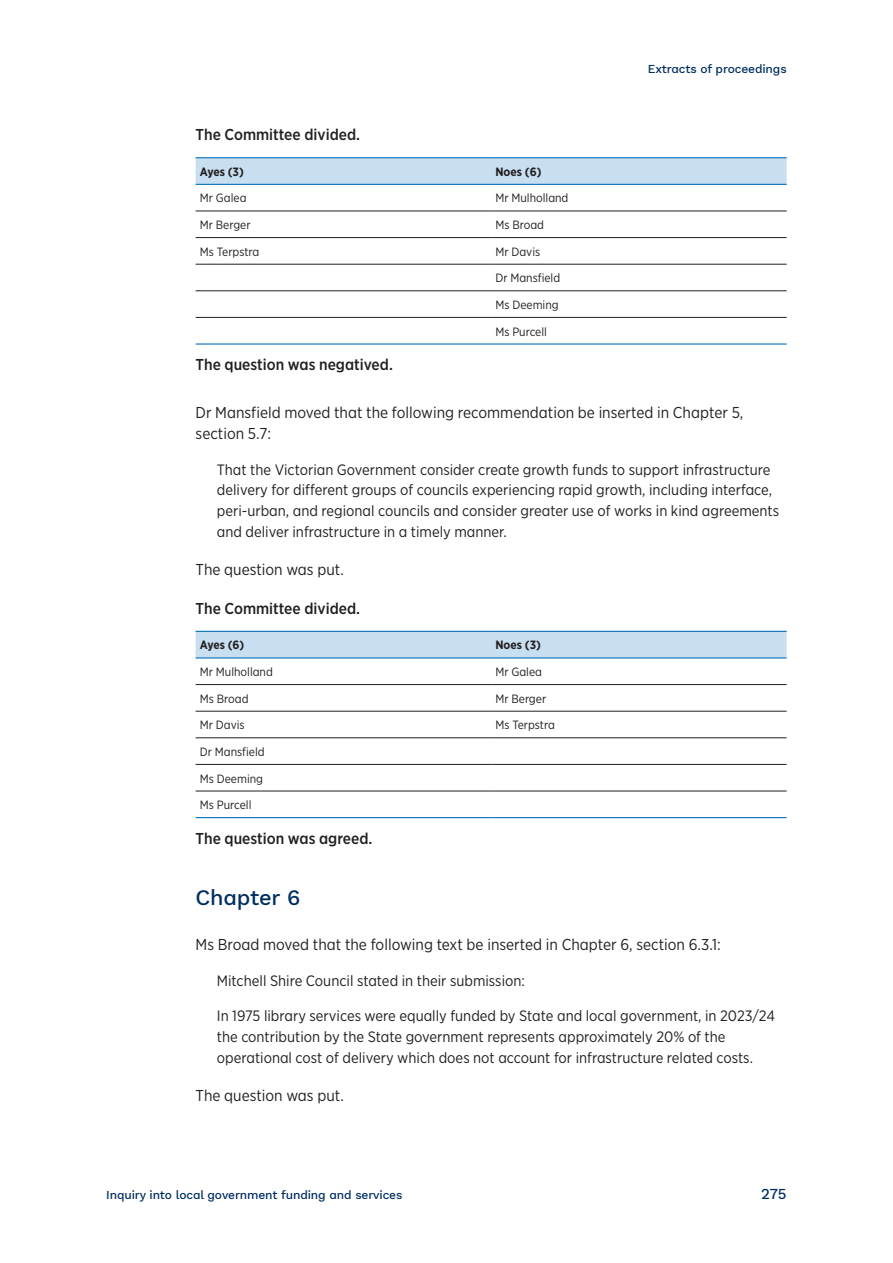
<style>
.page{position:relative;width:893px;height:1263px;background:#fff}
.page>*{position:absolute;margin:0;border:0;box-sizing:border-box;transform-origin:0 0}
.Heading_2_no_number{font:500 21.75px "Work Sans";letter-spacing:-.01em;color:#002e60}
.Body{font:15.75px/21.6px "Gotham Narrow";color:#231f20}
.EP_Motion_Agreed_Denied{font:500 15.75px "Gotham Narrow";color:#231f20}
.EP_Committee_Divided{font:500 15.75px "Gotham Narrow";color:#231f20}
.t1{font:15px/20.7px "Gotham Narrow";color:#231f20}
.t2{font:500 15px "Work Sans";color:#002e60}
.Table_Body{font:12px "Gotham Narrow";color:#231f20}
.t3{font:500 12px "Work Sans";letter-spacing:-.01em;color:#002e60}
.Table_Header{font:700 12px "Gotham Narrow";color:#231f20}
</style>
<div class="page">
<svg style="left:196px;top:158px;width:591px;height:26px;background:#c4dcf0"></svg>
<hr style="left:196px;top:211px;width:295px;height:1px;background:#231f20">
<hr style="left:491px;top:211px;width:296px;height:1px;background:#231f20">
<hr style="left:196px;top:237px;width:295px;height:1px;background:#231f20">
<hr style="left:491px;top:237px;width:296px;height:1px;background:#231f20">
<hr style="left:196px;top:264px;width:295px;height:1px;background:#231f20">
<hr style="left:491px;top:264px;width:296px;height:1px;background:#231f20">
<hr style="left:196px;top:291px;width:295px;height:1px;background:#231f20">
<hr style="left:491px;top:291px;width:296px;height:1px;background:#231f20">
<hr style="left:196px;top:317px;width:295px;height:1px;background:#231f20">
<hr style="left:491px;top:317px;width:296px;height:1px;background:#231f20">
<hr style="left:196px;top:157px;width:295px;height:1px;background:#0970b9">
<hr style="left:491px;top:157px;width:296px;height:1px;background:#0970b9">
<hr style="left:196px;top:184px;width:295px;height:1px;background:#0970b9">
<hr style="left:491px;top:184px;width:296px;height:1px;background:#0970b9">
<hr style="left:196px;top:343px;width:295px;height:2px;background:#0970b9">
<hr style="left:491px;top:343px;width:296px;height:2px;background:#0970b9">
<div style="left:196px;top:632px;width:591px;height:25px;background:#c8dff2"></div>
<hr style="left:196px;top:684px;width:295px;height:1px;background:#231f20">
<hr style="left:491px;top:684px;width:296px;height:1px;background:#231f20">
<hr style="left:196px;top:711px;width:295px;height:1px;background:#231f20">
<hr style="left:491px;top:711px;width:296px;height:1px;background:#231f20">
<hr style="left:196px;top:737px;width:295px;height:1px;background:#231f20">
<hr style="left:491px;top:737px;width:296px;height:1px;background:#231f20">
<hr style="left:196px;top:764px;width:295px;height:1px;background:#231f20">
<hr style="left:491px;top:764px;width:296px;height:1px;background:#231f20">
<hr style="left:196px;top:791px;width:295px;height:1px;background:#231f20">
<hr style="left:491px;top:791px;width:296px;height:1px;background:#231f20">
<hr style="left:196px;top:631px;width:295px;height:1px;background:#0970b9">
<hr style="left:491px;top:631px;width:296px;height:1px;background:#0970b9">
<hr style="left:196px;top:657px;width:295px;height:1px;background:#0970b9">
<hr style="left:491px;top:657px;width:296px;height:1px;background:#0970b9">
<hr style="left:196px;top:817px;width:295px;height:1px;background:#0970b9">
<hr style="left:491px;top:817px;width:296px;height:1px;background:#0970b9">
<p class="t3" style="left:648px;top:60px;width:140px">Extracts of proceedings</p>
<p class="EP_Committee_Divided" style="left:196px;top:125px;width:166px">The Committee divided.</p>
<p class="Table_Header" style="left:200px;top:164px;width:46px">Ayes (3)</p>
<p class="Table_Header" style="left:495px;top:164px;width:48px">Noes (6)</p>
<p class="Table_Body" style="left:200px;top:191px;width:48px">Mr Galea</p>
<p class="Table_Body" style="left:495px;top:191px;width:75px">Mr Mulholland</p>
<p class="Table_Body" style="left:200px;top:217px;width:52px">Mr Berger</p>
<p class="Table_Body" style="left:495px;top:217px;width:50px">Ms Broad</p>
<p class="Table_Body" style="left:200px;top:244px;width:61px">Ms Terpstra</p>
<p class="Table_Body" style="left:495px;top:244px;width:46px">Mr Davis</p>
<p class="Table_Body" style="left:495px;top:271px;width:66px">Dr Mansfield</p>
<p class="Table_Body" style="left:495px;top:297px;width:65px">Ms Deeming</p>
<p class="Table_Body" style="left:495px;top:324px;width:53px">Ms Purcell</p>
<p class="EP_Motion_Agreed_Denied" style="left:196px;top:355px;width:199px">The question was negatived.</p>
<p class="Body" style="left:196px;top:401px;width:549px">Dr Mansfield moved that the following recommendation be inserted in Chapter 5, section 5.7:</p>
<p class="t1" style="left:217px;top:459px;width:564px">That the Victorian Government consider create growth funds to support infrastructure delivery for different groups of councils experiencing rapid growth, including interface, peri‑urban, and regional councils and consider greater use of works in kind agreements and deliver infrastructure in a timely manner.</p>
<p class="Body" style="left:196px;top:558px;width:150px">The question was put.</p>
<p class="EP_Committee_Divided" style="left:196px;top:598px;width:166px">The Committee divided.</p>
<p class="Table_Header" style="left:200px;top:637px;width:46px">Ayes (6)</p>
<p class="Table_Header" style="left:495px;top:637px;width:47px">Noes (3)</p>
<p class="Table_Body" style="left:200px;top:664px;width:75px">Mr Mulholland</p>
<p class="Table_Body" style="left:495px;top:664px;width:48px">Mr Galea</p>
<p class="Table_Body" style="left:200px;top:691px;width:50px">Ms Broad</p>
<p class="Table_Body" style="left:495px;top:691px;width:52px">Mr Berger</p>
<p class="Table_Body" style="left:200px;top:718px;width:46px">Mr Davis</p>
<p class="Table_Body" style="left:495px;top:718px;width:61px">Ms Terpstra</p>
<p class="Table_Body" style="left:200px;top:744px;width:66px">Dr Mansfield</p>
<p class="Table_Body" style="left:200px;top:771px;width:65px">Ms Deeming</p>
<p class="Table_Body" style="left:200px;top:797px;width:53px">Ms Purcell</p>
<p class="EP_Motion_Agreed_Denied" style="left:196px;top:828px;width:178px">The question was agreed.</p>
<h2 class="Heading_2_no_number" style="left:196px;top:881px;width:106px">Chapter 6</h2>
<p class="Body" style="left:196px;top:933px;width:527px">Ms Broad moved that the following text be inserted in Chapter 6, section 6.3.1:</p>
<p class="t1" style="left:217px;top:970px;width:310px">Mitchell Shire Council stated in their submission:</p>
<p class="t1" style="left:217px;top:1005px;width:560px">In 1975 library services were equally funded by State and local government, in 2023/24 the contribution by the State government represents approximately 20% of the operational cost of delivery which does not account for infrastructure related costs.</p>
<p class="Body" style="left:196px;top:1084px;width:150px">The question was put.</p>
<p class="t3" style="left:106px;top:1186px;width:298px">Inquiry into local government funding and services</p>
<p class="t2" style="left:761px;top:1183px;width:27px">275</p>
</div>
